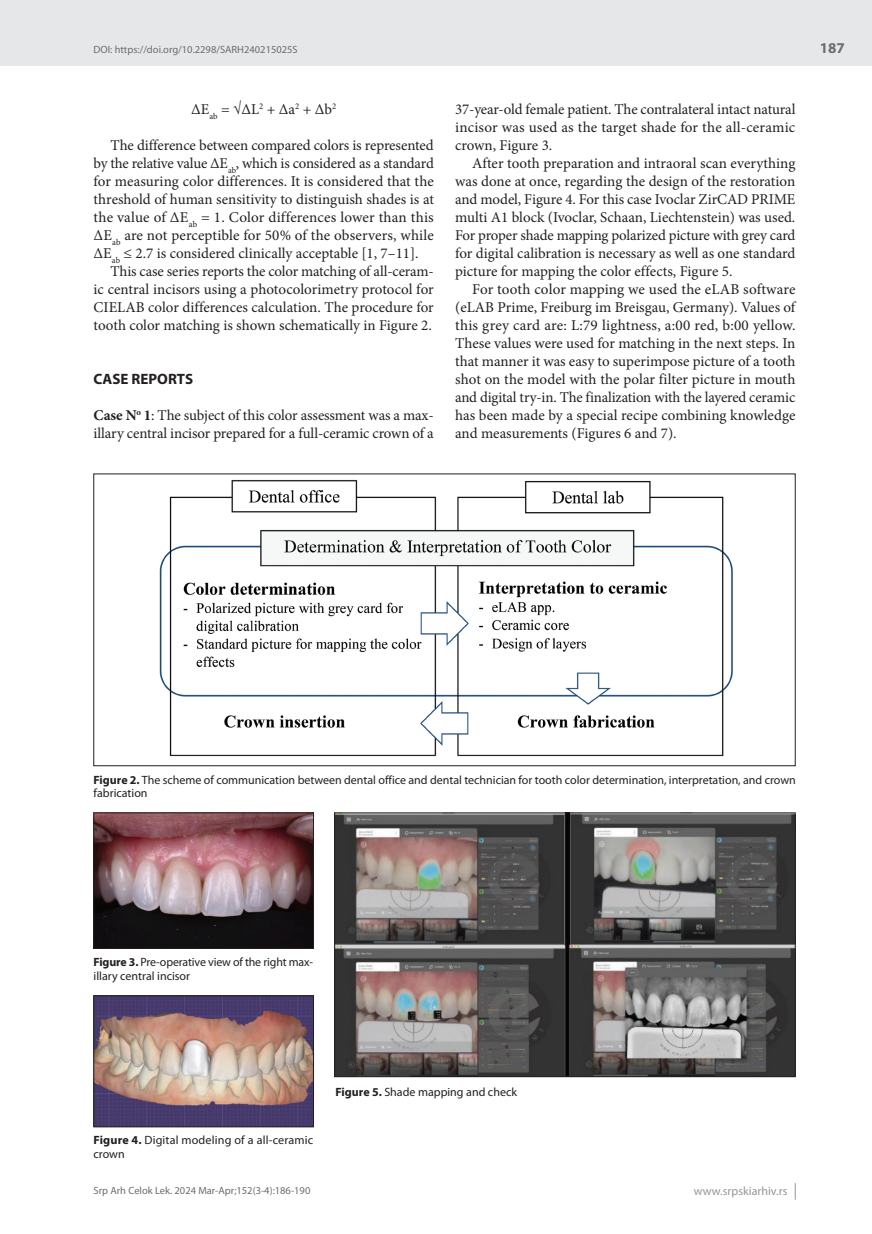
<style>
.page{position:relative;width:872px;height:1234px;background:#fff}
.page>*{position:absolute;margin:0;border:0;box-sizing:border-box;transform-origin:0 0}
.t1{font:15px/18px "Minion Pro";color:#231f20;text-align:justify}
.t2{font:700 15px "Myriad Pro";color:#231f20}
.t3{font:700 15px "Myriad Pro";color:#6c6d70}
.t4{font:12px/13.5px "Myriad Pro";color:#231f20}
.t5{font:12px "Myriad Pro";color:#939598}
.t6{font:10.5px "Myriad Pro";color:#6c6d70}
.s1{font-weight:700}
</style>
<div class="page">
<div style="left:0;top:0;width:872px;height:66px;background:#e6e7e9"></div>
<svg style="left:795px;top:1183px;width:1px;height:16px"></svg>
<img style="left:159px;top:479px;width:574px;height:278px">
<img style="left:96px;top:814px;width:216px;height:132px">
<div style="left:94px;top:812px;width:220px;height:136px;border:1px solid #231f20"></div>
<img style="left:336px;top:814px;width:457px;height:260px">
<div style="left:334px;top:812px;width:461px;height:264px;border:1px solid #231f20"></div>
<img style="left:96px;top:997px;width:216px;height:127px">
<div style="left:94px;top:995px;width:220px;height:131px;border:1px solid #231f20"></div>
<p class="t6" style="left:94px;top:43px;width:206px">DOI: https://doi.org/10.2298/SARH240215025S</p>
<p class="t1" style="left:191px;top:100px;width:147px">ΔE<sub>ab</sub> = √ΔL<sup>2</sup> + Δa<sup>2</sup> + Δb<sup>2</sup></p>
<p class="t1" style="left:94px;top:136px;width:342px;text-indent:17px">The difference between compared colors is represented by the relative value ΔE<sub>ab</sub>, which is considered as a standard for measuring color differences. It is considered that the threshold of human sensitivity to distinguish shades is at the value of ΔE<sub>ab</sub> = 1. Color differences lower than this ΔE<sub>ab</sub> are not perceptible for 50% of the observers, while ΔE<sub>ab</sub> ≤ 2.7 is considered clinically acceptable [1, 7–11].</p>
<p class="t1" style="left:94px;top:262px;width:342px;text-indent:17px">This case series reports the color matching of all-ceram&shy;ic central incisors using a photocolorimetry protocol for CIELAB color differences calculation. The procedure for tooth color matching is shown schematically in Figure 2.</p>
<p class="t2" style="left:94px;top:369px;width:101px">CASE REPORTS</p>
<p class="t1" style="left:94px;top:406px;width:342px"><span class="s1">Case N</span><sup>o</sup> <span class="s1">1</span>: The subject of this color assessment was a max&shy;illary central incisor prepared for a full-ceramic crown of a</p>
<p class="t1" style="left:455px;top:100px;width:342px">37-year-old female patient. The contralateral intact natural incisor was used as the target shade for the all-ceramic crown, Figure 3.</p>
<p class="t1" style="left:455px;top:154px;width:342px;text-indent:17px">After tooth preparation and intraoral scan everything was done at once, regarding the design of the restoration and model, Figure 4. For this case Ivoclar ZirCAD PRIME multi A1 block (Ivoclar, Schaan, Liechtenstein) was used.<br>For proper shade mapping polarized picture with grey card for digital calibration is necessary as well as one standard picture for mapping the color effects, Figure 5.</p>
<p class="t1" style="left:455px;top:280px;width:342px;text-indent:17px">For tooth color mapping we used the eLAB software (eLAB Prime, Freiburg im Breisgau, Germany). Values of this grey card are: L:79 lightness, a:00 red, b:00 yellow.<br>These values were used for matching in the next steps. In that manner it was easy to superimpose picture of a tooth shot on the model with the polar filter picture in mouth and digital try-in. The finalization with the layered ceramic has been made by a special recipe combining knowledge and measurements (Figures 6 and 7).</p>
<p class="t3" style="left:820px;top:38px;width:26px">187</p>
<p class="t4" style="left:94px;top:772px;width:703px"><span class="s1">Figure 2.</span> The scheme of communication between dental office and dental technician for tooth color determination, interpretation, and crown fabrication</p>
<p class="t4" style="left:94px;top:955px;width:221px"><span class="s1">Figure 3.</span> Pre-operative view of the right max&shy;illary central incisor</p>
<p class="t4" style="left:94px;top:1132px;width:221px"><span class="s1">Figure 4.</span> Digital modeling of a all-ceramic crown</p>
<p class="t4" style="left:335px;top:1084px;width:183px"><span class="s1">Figure 5.</span> Shade mapping and check</p>
<p class="t6" style="left:94px;top:1184px;width:218px">Srp Arh Celok Lek. 2024 Mar-Apr;152(3-4):186-190</p>
<p class="t5" style="left:694px;top:1183px;width:95px">www.srpskiarhiv.rs</p>
</div>
